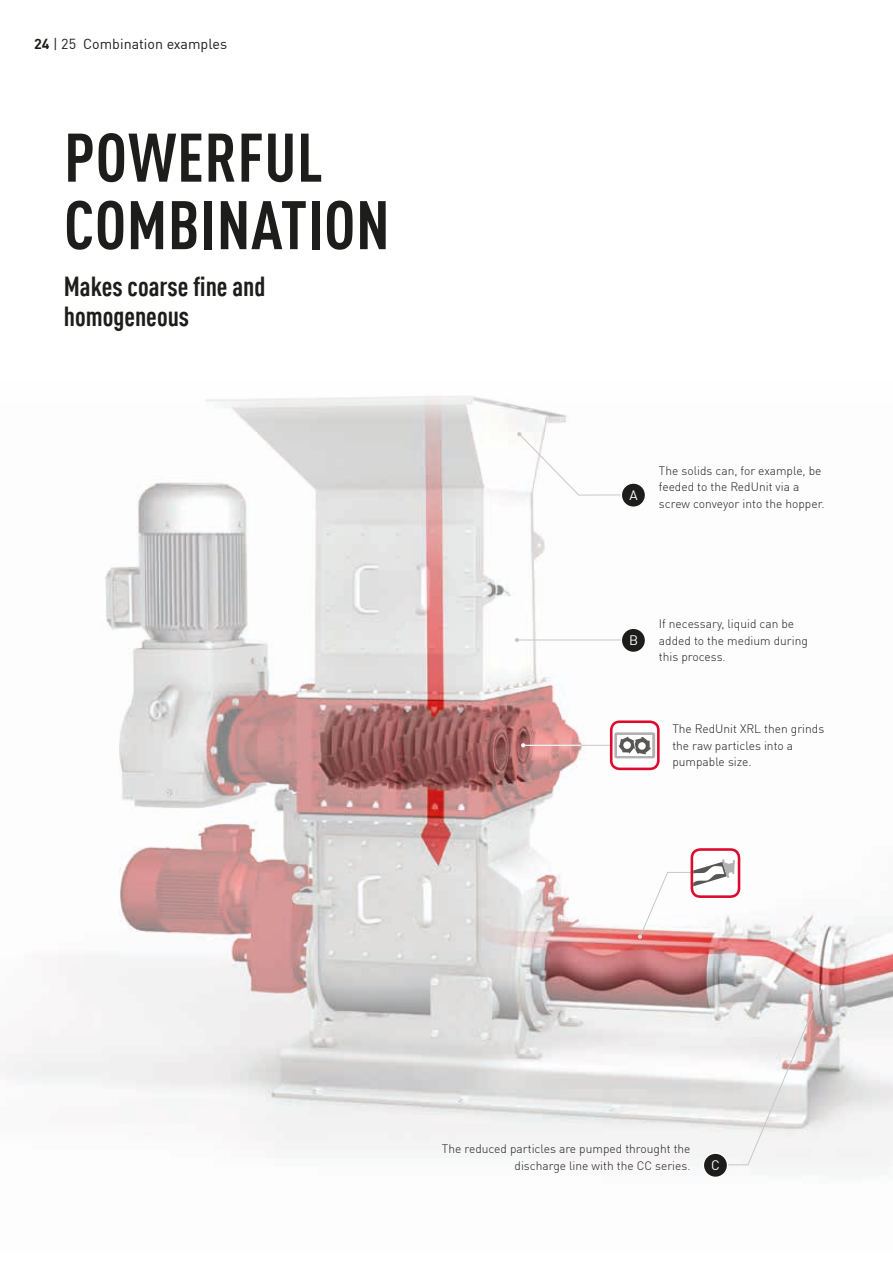
<style>
.page{position:relative;width:893px;height:1263px;background:#fff}
.page>*{position:absolute;margin:0;border:0;box-sizing:border-box;transform-origin:0 0}
.t1{font:700 condensed 67.5px/67.5px "DIN Pro";letter-spacing:.01em;color:#1d1d1b}
.t2{font:700 condensed 27px/30px "DIN Pro";color:#1d1d1b}
.t3{font:14.25px "DIN Pro";color:#1d1d1b}
.t4{font:13.65px "DIN Pro";color:#fff}
.t5{font:13.5px "DIN Pro";color:#fff}
.t6{font:300 12px/16.5px "DIN Pro";color:#1d1d1b}
.s1{font-weight:700}
</style>
<div class="page">
<img style="left:0;top:396px;width:893px;height:779px">
<svg style="left:517px;top:432px;width:107px;height:64px"></svg>
<div style="left:621px;top:483px;width:24px;height:24px;background:#1d1d1b;border-radius:50%"></div>
<div style="left:621px;top:482px;width:25px;height:26px;border:1px solid #fff;border-radius:50%"></div>
<svg style="left:708px;top:985px;width:117px;height:181px"></svg>
<svg style="left:638px;top:848px;width:102px;height:91px"></svg>
<hr style="left:516px;top:639px;width:109px;height:1px;background:#c7c8cb">
<svg style="left:515px;top:638px;width:4px;height:4px"></svg>
<div style="left:621px;top:628px;width:24px;height:24px;background:#1d1d1b;border-radius:50%"></div>
<div style="left:621px;top:628px;width:25px;height:25px;border:1px solid #fff;border-radius:50%"></div>
<hr style="left:523px;top:745px;width:122px;height:1px;background:#c7c8cb">
<hr style="left:523px;top:745px;width:58px;height:1px;background:#fff">
<svg style="left:521px;top:743px;width:4px;height:4px"></svg>
<svg style="left:610px;top:720px;width:50px;height:50px"></svg>
<div style="left:638px;top:742px;width:8px;height:8px;background:#fff;border-radius:50%"></div>
<div style="left:623px;top:741px;width:8px;height:8px;background:#fff;border-radius:50%"></div>
<div style="left:703px;top:1153px;width:24px;height:24px;background:#1d1d1b;border-radius:50%"></div>
<div style="left:703px;top:1152px;width:25px;height:26px;border:1px solid #fff;border-radius:50%"></div>
<p class="t3" style="left:34px;top:33px;width:195px"><span class="s1">24</span> | 25 Combination examples</p>
<h1 class="t1" style="left:64px;top:119px;width:327px">POWERFUL<br>COMBINATION</h1>
<h2 class="t2" style="left:64px;top:270px;width:203px">Makes coarse fine and homogeneous</h2>
<p class="t5" style="left:629px;top:484px;width:10px">A</p>
<p class="t6" style="left:659px;top:461px;width:167px">The solids can, for example, be feeded to the RedUnit via a screw conveyor into the hopper.</p>
<p class="t5" style="left:629px;top:630px;width:11px">B</p>
<p class="t6" style="left:659px;top:615px;width:151px">If necessary, liquid can be added to the medium during this process.</p>
<p class="t6" style="left:672px;top:720px;width:153px">The RedUnit XRL then grinds the raw particles into a pumpable size.</p>
<p class="t6" style="left:442px;top:1140px;width:250px;text-align:right">The reduced particles are pumped throught the discharge line with the CC series.</p>
<p class="t4" style="left:711px;top:1154px;width:10px">C</p>
</div>
